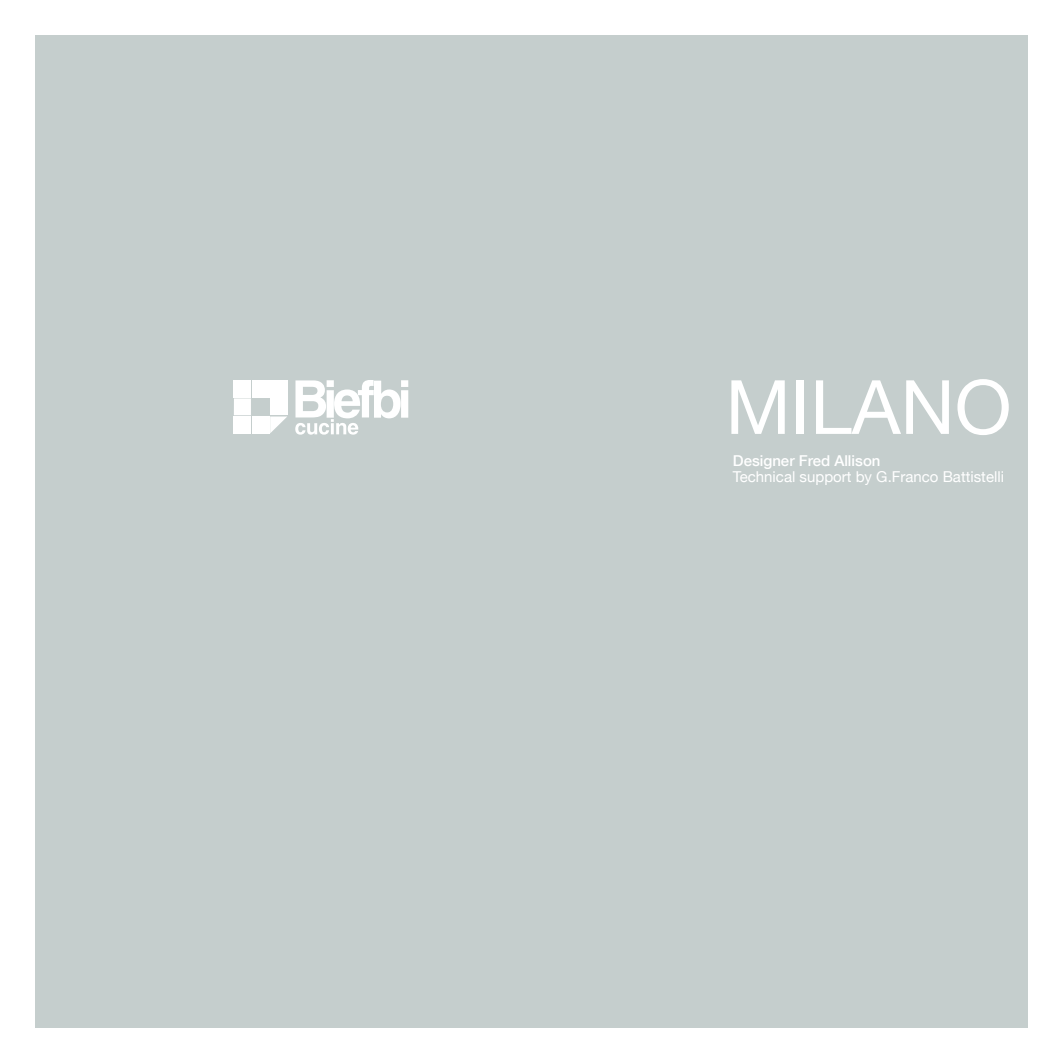
<style>
.page{position:relative;width:1063px;height:1063px;background:#fff}
.page>*{position:absolute;margin:0;border:0;box-sizing:border-box;transform-origin:0 0}
.t1{font:75px "Helvetica Neue";color:#fff}
.t2{font:15px "Helvetica Neue";color:#fff}
.t3{font:500 15px "Helvetica Neue";color:#fff}
</style>
<div class="page">
<div style="left:35px;top:35px;width:993px;height:993px;background:#c5cecd"></div>
<div style="left:234px;top:380px;width:17px;height:17px;background:#fff"></div>
<div style="left:252px;top:380px;width:17px;height:17px;background:#fff"></div>
<div style="left:270px;top:380px;width:17px;height:17px;background:#fff"></div>
<div style="left:270px;top:398px;width:17px;height:17px;background:#fff"></div>
<div style="left:234px;top:398px;width:17px;height:17px;background:#fff"></div>
<div style="left:234px;top:416px;width:17px;height:17px;background:#fff"></div>
<div style="left:252px;top:416px;width:17px;height:17px;background:#fff"></div>
<svg style="left:270px;top:417px;width:17px;height:16px"></svg>
<svg style="left:295px;top:380px;width:113px;height:55px"></svg>
<h1 class="t1" style="left:725px;top:363px;width:288px">MILANO</h1>
<p class="t3" style="left:733px;top:451px;width:149px">Designer Fred Allison</p>
<p class="t2" style="left:733px;top:468px;width:273px">Technical support by G.Franco Battistelli</p>
</div>
